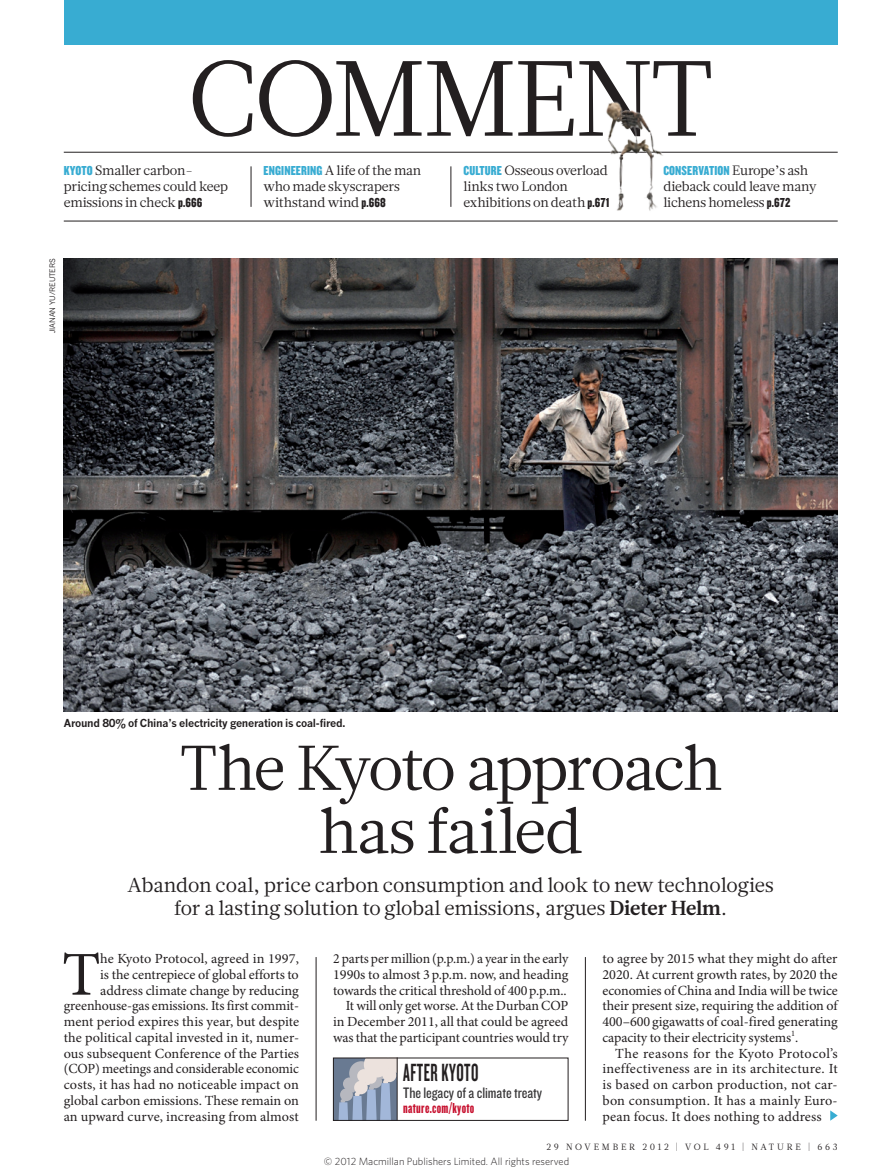
<style>
.page{position:relative;width:893px;height:1174px;background:#fff}
.page>*{position:absolute;margin:0;border:0;box-sizing:border-box;transform-origin:0 0}
.SECTION_HEADING{font:106.5px "Glosa Math";letter-spacing:-.025em;color:#231f20}
.HEAD_42{font:63px/63px "Glosa Math";letter-spacing:-.035em;color:#231f20;text-align:center}
.BODY_DROP_CAP{font:62.4px "Minion Pro";color:#231f20}
.t1{font:25.8px "Knockout 48 Featherweight";letter-spacing:.025em;color:#231f20;scale:.75 1}
.INTRO{font:20.25px/23.7px "Glosa Math";color:#231f20;text-align:center}
.t2{font:15.75px "Knockout 29 Junior Ltweight";letter-spacing:-.005em;color:#363536}
.t3{font:15px "Knockout 68 Full Featherwt";letter-spacing:.02em;color:#c7112f}
.BODY_DROP_CAP-2{font:13.95px/15.8px "Minion Pro";color:#231f20;text-align:justify}
.BODY_INDENT{font:13.95px/15.8px "Minion Pro";color:#231f20;text-align:justify}
.MINI_TOC_TEXT{font:13.5px/15.8px "Glosa Math";letter-spacing:-.02em;color:#231f20}
.PIC_CAPTION{font:700 10.8px "News Gothic MTOT";letter-spacing:-.02em;color:#231f20}
.t4{font:300 10.5px "Whitney";color:#231f20}
.t5{font:9px "Glosa Math";letter-spacing:.3em;color:#231f20}
.PIC_CREDIT{font:7.5px "News Gothic MTOT";color:#231f20}
.s1{font-family:"Knockout 69 Full Liteweight";color:#38acd2}
.s2{font-family:"Knockout 69 Full Liteweight"}
.s3{font-weight:700}
</style>
<div class="page">
<hr style="left:64px;top:152px;width:774px;height:1px;background:#231f20">
<img style="left:590px;top:102px;width:82px;height:119px">
<svg style="left:830px;top:1110px;width:8px;height:10px"></svg>
<img style="left:64px;top:258px;width:774px;height:453px">
<div style="left:333px;top:1058px;width:64px;height:62px;background:#697a92"></div>
<svg style="left:338px;top:1059px;width:59px;height:59px"></svg>
<hr style="left:397px;top:1058px;width:1px;height:62px;background:#231f20">
<div style="left:64px;top:0;width:774px;height:45px;background:#38acd2"></div>
<hr style="left:64px;top:221px;width:774px;height:1px;background:#231f20">
<hr style="left:251px;top:166px;width:1px;height:41px;background:#231f20">
<hr style="left:451px;top:166px;width:1px;height:41px;background:#231f20">
<hr style="left:585px;top:957px;width:1px;height:163px;background:#231f20">
<hr style="left:316px;top:957px;width:1px;height:163px;background:#231f20">
<p class="SECTION_HEADING" style="left:187px;top:29px;width:528px">COMMENT</p>
<p class="MINI_TOC_TEXT" style="left:663px;top:163px;width:155px"><span class="s1">CONSERVATION</span> Europe’s ash dieback could leave many lichens homeless <span class="s2">p.672</span></p>
<p class="MINI_TOC_TEXT" style="left:64px;top:163px;width:166px"><span class="s1">KYOTO</span> Smaller carbon&shy;pricing schemes could keep emissions in check <span class="s2">p.666</span></p>
<p class="MINI_TOC_TEXT" style="left:264px;top:163px;width:159px"><span class="s1">ENGINEERING</span> A life of the man who made skyscrapers withstand wind <span class="s2">p.668</span></p>
<p class="MINI_TOC_TEXT" style="left:463px;top:163px;width:148px"><span class="s1">CULTURE</span> Osseous overload links two London exhibitions on death <span class="s2">p.671</span></p>
<p class="PIC_CREDIT" style="left:48px;top:333px;width:77px;rotate:-90deg">JIANAN YU/REUTERS</p>
<p class="PIC_CAPTION" style="left:64px;top:716px;width:283px">Around 80% of China’s electricity generation is coal-fired.</p>
<p class="HEAD_42" style="left:180px;top:737px;width:544px">The Kyoto approach has failed</p>
<p class="INTRO" style="left:128px;top:873px;width:648px">Abandon coal, price carbon consumption and look to new technologies for a lasting solution to global emissions, argues <span class="s3">Dieter Helm</span>.</p>
<p class="BODY_INDENT" style="left:602px;top:951px;width:237px">to agree by 2015 what they might do after 2020. At current growth rates, by 2020 the economies of China and India will be twice their present size, requiring the addition of 400–600 gigawatts of coal-fired generating capacity to their electricity systems<sup>1</sup>.</p>
<p class="BODY_INDENT" style="left:602px;top:1046px;width:237px;text-indent:13px">The reasons for the Kyoto Protocol’s ineffectiveness are in its architecture. It is based on carbon production, not car&shy;bon consumption. It has a mainly Euro&shy;pean focus. It does nothing to address</p>
<p class="BODY_DROP_CAP" style="left:62px;top:937px;width:40px">T</p>
<p class="BODY_DROP_CAP-2" style="left:64px;top:951px;width:237px;text-align:right">he Kyoto Protocol, agreed in 1997,<br>is the centrepiece of global efforts to address climate change by reducing greenhouse-gas emissions. Its first commit&shy;ment period expires this year, but despite the political capital invested in it, numer&shy;ous subsequent Conference of the Parties (COP) meetings and considerable economic costs, it has had no noticeable impact on global carbon emissions. These remain on an upward curve, increasing from almost</p>
<p class="BODY_DROP_CAP-2" style="left:333px;top:951px;width:237px">2 parts per million (p.p.m.) a year in the early 1990s to almost 3p.p.m. now, and heading towards the critical threshold of 400p.p.m..</p>
<p class="BODY_INDENT" style="left:333px;top:998px;width:237px;text-indent:13px">It will only get worse. At the Durban COP in December 2011, all that could be agreed was that the participant countries would try</p>
<p class="t1" style="left:403px;top:1057px;width:102px">AFTER KYOTO</p>
<p class="t2" style="left:403px;top:1082px;width:141px">The legacy of a climate treaty</p>
<p class="t3" style="left:403px;top:1098px;width:73px">nature.com/kyoto</p>
<p class="t5" style="left:546px;top:1141px;width:293px">29 NOVEMBER 2012 | VOL 491 | NATURE | 663</p>
<p class="t4" style="left:324px;top:1154px;width:247px">© 2012 Macmillan Publishers Limited. All rights reserved</p>
</div>
